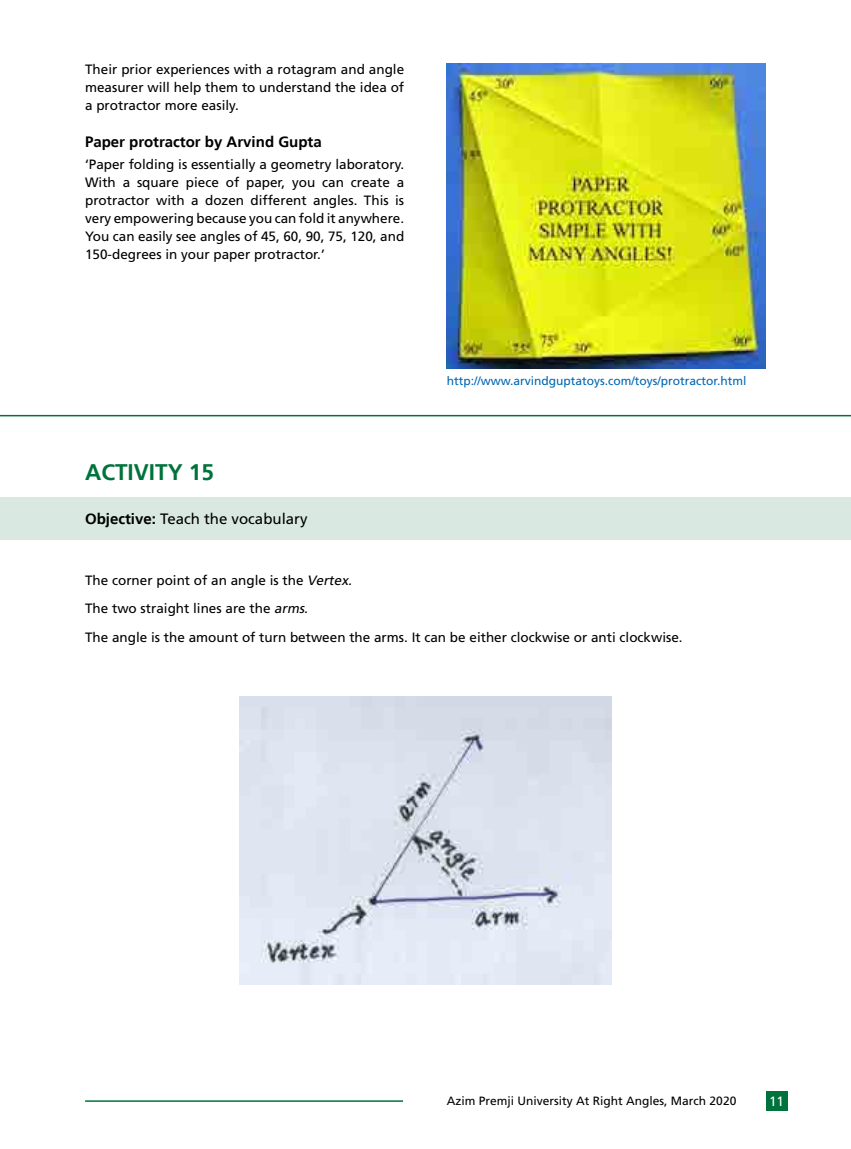
<style>
.page{position:relative;width:851px;height:1149px;background:#fff}
.page>*{position:absolute;margin:0;border:0;box-sizing:border-box;transform-origin:0 0}
.t1{font:700 22.5px "Frutiger LT";color:#00723b}
.t2{font:700 15px "Frutiger LT";color:#000}
.t3{font:15px "Frutiger";color:#000}
.t4{font:13.5px/18px "Frutiger";color:#000;text-align:justify}
.t5{font:13.5px "Frutiger";color:#fff}
.t6{font:12px "Frutiger";color:#0066b3}
.t7{font:12px "Frutiger";color:#000}
.s1{font-family:"Frutiger LT";font-weight:700}
.s2{font-style:italic}
</style>
<div class="page">
<div style="left:765px;top:1091px;width:22px;height:19px;background:#00723b"></div>
<hr style="left:85px;top:1099px;width:318px;height:2px;background:#00723b">
<div style="left:0;top:497px;width:850px;height:42px;background:#d9e9e1"></div>
<hr style="left:0;top:97px;width:1px;height:70px;background:#00723b">
<hr style="left:0;top:712px;width:1px;height:70px;background:#00723b">
<hr style="left:0;top:415px;width:850px;height:1px;background:#00723b">
<img style="left:446px;top:64px;width:319px;height:304px">
<img style="left:239px;top:696px;width:372px;height:287px">
<p class="t4" style="left:85px;top:60px;width:320px">Their prior experiences with a rotagram and angle measurer will help them to understand the idea of a protractor more easily.</p>
<p class="t2" style="left:85px;top:133px;width:238px">Paper protractor by Arvind Gupta</p>
<p class="t4" style="left:85px;top:155px;width:320px">‘Paper folding is essentially a geometry laboratory.<br>With a square piece of paper, you can create a protractor with a dozen different angles. This is very empowering because you can fold it anywhere.<br>You can easily see angles of 45, 60, 90, 75, 120, and 150-degrees in your paper protractor.’</p>
<h1 class="t1" style="left:85px;top:459px;width:130px">ACTIVITY 15</h1>
<p class="t3" style="left:85px;top:509px;width:224px"><span class="s1">Objective:</span> Teach the vocabulary</p>
<p class="t6" style="left:446px;top:373px;width:301px">http://www.arvindguptatoys.com/toys/protractor.html</p>
<p class="t4" style="left:85px;top:565px;width:599px;line-height:28.7px;text-align:left">The corner point of an angle is the <span class="s2">Vertex.<br></span>The two straight lines are the <span class="s2">arms.<br></span>The angle is the amount of turn between the arms. It can be either clockwise or anti clockwise.</p>
<p class="t7" style="left:446px;top:1093px;width:291px">Azim Premji University At Right Angles, March 2020</p>
<p class="t5" style="left:768px;top:1093px;width:17px">11</p>
</div>
